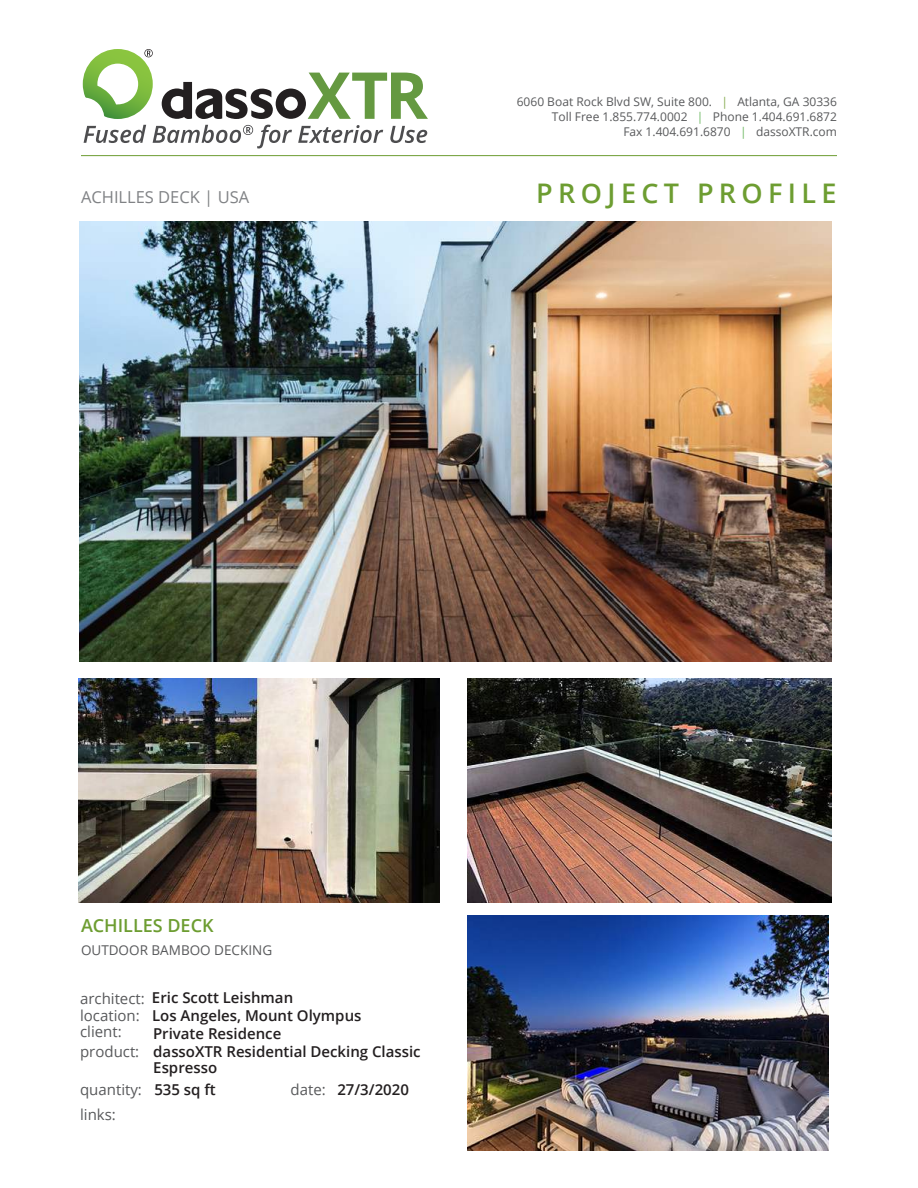
<style>
.page{position:relative;width:918px;height:1188px;background:#fff}
.page>*{position:absolute;margin:0;border:0;box-sizing:border-box;transform-origin:0 0}
.t1{font:600 27px "Open Sans";letter-spacing:.2em;color:#6d9d31}
.t2{font:600 18px "Open Sans";color:#6d9d31}
.t3{font:16.5px "Open Sans";color:#808285}
.t4{font:600 15px/16.5px "Open Sans";color:#231f20}
.t5{font:15px "Open Sans";color:#58595b}
.t6{font:13.5px "Open Sans";color:#58595b}
.t7{font:12px/15px "Open Sans";color:#58595b;text-align:right}
.s1{color:#86ac51}
.s2{color:#70b965}
.s3{font-weight:400;color:#58595b}
</style>
<div class="page">
<hr style="left:81px;top:155px;width:756px;height:1px;background:#6d9d31">
<img style="left:467px;top:678px;width:364px;height:225px">
<svg style="left:83px;top:49px;width:70px;height:70px"></svg>
<svg style="left:162px;top:73px;width:266px;height:46px"></svg>
<svg style="left:84px;top:125px;width:62px;height:18px"></svg>
<svg style="left:153px;top:125px;width:139px;height:23px"></svg>
<svg style="left:298px;top:125px;width:85px;height:18px"></svg>
<svg style="left:390px;top:126px;width:37px;height:17px"></svg>
<img style="left:79px;top:221px;width:752px;height:441px">
<img style="left:79px;top:678px;width:360px;height:225px">
<img style="left:467px;top:915px;width:361px;height:235px">
<p class="t7" style="left:517px;top:93px;width:322px">6060 Boat Rock Blvd SW, Suite 800. <span class="s1">|</span> Atlanta, GA 30336<br>Toll Free 1.855.774.0002 <span class="s2">|</span> Phone 1.404.691.6872<br>Fax 1.404.691.6870 <span class="s2">|</span> dassoXTR.com</p>
<p class="t3" style="left:81px;top:185px;width:170px">ACHILLES DECK | USA</p>
<h1 class="t1" style="left:536px;top:174px;width:302px">PROJECT PROFILE</h1>
<p class="t2" style="left:81px;top:913px;width:134px">ACHILLES DECK</p>
<p class="t6" style="left:81px;top:941px;width:193px">OUTDOOR BAMBOO DECKING</p>
<p class="t4" style="left:152px;top:989px;width:143px">Eric Scott Leishman</p>
<p class="t4" style="left:80px;top:1022px;width:342px;line-height:19.5px"><span class="s3">client:<br>product:</span> dassoXTR Residential Decking Classic</p>
<p class="t4" style="left:80px;top:1056px;width:139px;line-height:21.9px;text-align:right">Espresso<br><span class="s3">quantity:</span> 535 sq ft</p>
<p class="t4" style="left:80px;top:990px;width:283px"><span class="s3">architect:<br>location:</span> Los Angeles, Mount Olympus</p>
<p class="t4" style="left:153px;top:1025px;width:130px">Private Residence</p>
<p class="t4" style="left:291px;top:1081px;width:120px"><span class="s3">date:</span> 27/3/2020</p>
<p class="t5" style="left:80px;top:1104px;width:37px">links:</p>
</div>
